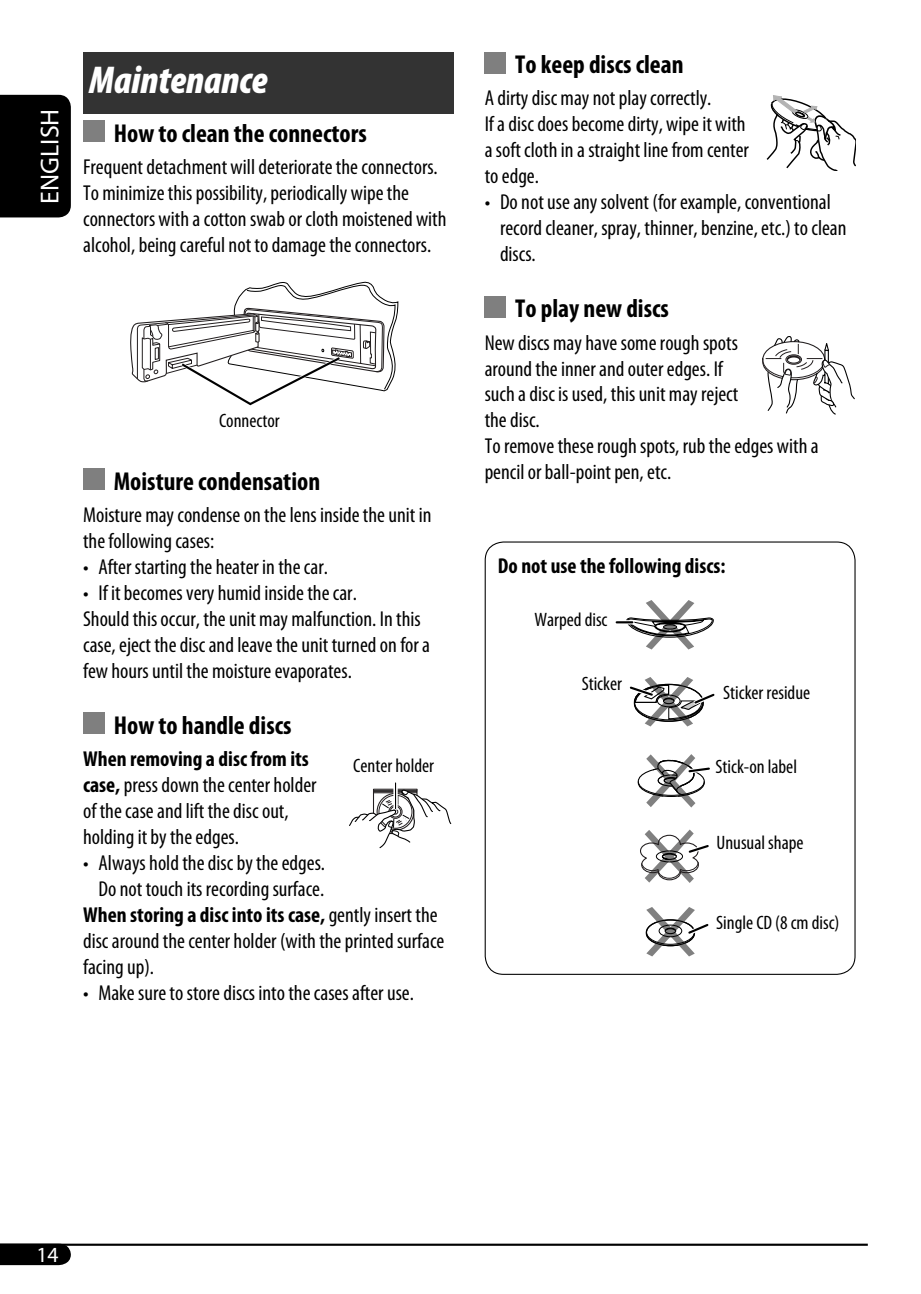
<style>
.page{position:relative;width:921px;height:1294px;background:#fff}
.page>*{position:absolute;margin:0;border:0;box-sizing:border-box;transform-origin:0 0}
.t1{font:italic 900 condensed 39px "Myriad Pro";color:#fff}
.t2{font:700 condensed 26px "Myriad Pro";color:#000}
.t3{font:26px "Myriad Pro";color:#fff}
.t4{font:condensed 21.5px/26px "Myriad Pro";color:#000}
.t5{font:700 condensed 21.5px "Myriad Pro";color:#000}
.t6{font:21.5px "Myriad Pro";color:#fff}
.t7{font:condensed 19.5px "Myriad Pro";color:#000}
.s1{font-weight:700}
.s2{font-weight:400}
</style>
<div class="page">
<svg style="left:0;top:1245px;width:71px;height:20px"></svg>
<hr style="left:0;top:1243px;width:868px;height:2px;background:#000">
<div style="left:0;top:95px;width:71px;height:122px;background:#000"></div>
<div style="left:83px;top:52px;width:371px;height:61px;background:#333"></div>
<div style="left:83px;top:121px;width:22px;height:21px;background:#7f7f7f"></div>
<div style="left:83px;top:468px;width:22px;height:22px;background:#7f7f7f"></div>
<div style="left:83px;top:712px;width:22px;height:22px;background:#7f7f7f"></div>
<svg style="left:349px;top:782px;width:102px;height:66px"></svg>
<div style="left:485px;top:52px;width:21px;height:21px;background:#7f7f7f"></div>
<div style="left:485px;top:296px;width:21px;height:21px;background:#7f7f7f"></div>
<svg style="left:766px;top:95px;width:90px;height:75px"></svg>
<svg style="left:762px;top:336px;width:93px;height:79px"></svg>
<svg style="left:617px;top:600px;width:97px;height:49px"></svg>
<svg style="left:630px;top:677px;width:85px;height:49px"></svg>
<svg style="left:638px;top:754px;width:72px;height:53px"></svg>
<svg style="left:130px;top:282px;width:269px;height:124px"></svg>
<svg style="left:640px;top:829px;width:69px;height:54px"></svg>
<svg style="left:646px;top:907px;width:62px;height:49px"></svg>
<p class="t3" style="left:40px;top:203px;width:96px;rotate:-90deg">ENGLISH</p>
<h1 class="t1" style="left:89px;top:66px;width:180px">Maintenance</h1>
<p class="t2" style="left:114px;top:124px;width:254px">How to clean the connectors</p>
<p class="t4" style="left:83px;top:156px;width:365px">Frequent detachment will deteriorate the connectors.<br>To minimize this possibility, periodically wipe the connectors with a cotton swab or cloth moistened with alcohol, being careful not to damage the connectors.</p>
<p class="t7" style="left:219px;top:414px;width:62px">Connector</p>
<p class="t2" style="left:114px;top:472px;width:208px">Moisture condensation</p>
<p class="t4" style="left:83px;top:504px;width:350px">Moisture may condense on the lens inside the unit in the following cases:</p>
<p class="t4" style="left:83px;top:556px;width:246px">• After starting the heater in the car.</p>
<p class="t4" style="left:83px;top:581px;width:349px">• If it becomes very humid inside the car.<br>Should this occur, the unit may malfunction. In this case, eject the disc and leave the unit turned on for a few hours until the moisture evaporates.</p>
<p class="t2" style="left:114px;top:716px;width:179px">How to handle discs</p>
<p class="t4" style="left:83px;top:748px;width:235px"><span class="s1">When removing a disc from its case,</span> press down the center holder of the case and lift the disc out, holding it by the edges.</p>
<p class="t4" style="left:83px;top:851px;width:244px">• Always hold the disc by the edges.</p>
<p class="t4" style="left:98px;top:877px;width:227px">Do not touch its recording surface.</p>
<p class="t5" style="left:83px;top:907px;width:356px">When storing a disc into its case, <span class="s2">gently insert the</span></p>
<p class="t4" style="left:83px;top:929px;width:363px">disc around the center holder (with the printed surface</p>
<p class="t4" style="left:83px;top:955px;width:72px">facing up).</p>
<p class="t4" style="left:83px;top:981px;width:332px">• Make sure to store discs into the cases after use.</p>
<p class="t7" style="left:353px;top:758px;width:82px">Center holder</p>
<p class="t2" style="left:515px;top:55px;width:170px">To keep discs clean</p>
<p class="t4" style="left:485px;top:87px;width:266px">A dirty disc may not play correctly.<br>If a disc does become dirty, wipe it with a soft cloth in a straight line from center to edge.</p>
<p class="t4" style="left:500px;top:191px;width:348px;text-indent:-15px">• Do not use any solvent (for example, conventional record cleaner, spray, thinner, benzine, etc.) to clean discs.</p>
<p class="t2" style="left:515px;top:299px;width:155px">To play new discs</p>
<p class="t4" style="left:485px;top:331px;width:336px">New discs may have some rough spots<br>around the inner and outer edges. If<br>such a disc is used, this unit may reject<br>the disc.<br>To remove these rough spots, rub the edges with a pencil or ball-point pen, etc.</p>
<p class="t5" style="left:498px;top:558px;width:229px">Do not use the following discs:</p>
<p class="t7" style="left:534px;top:613px;width:75px">Warped disc</p>
<p class="t7" style="left:582px;top:677px;width:42px">Sticker</p>
<p class="t7" style="left:723px;top:685px;width:88px">Sticker residue</p>
<p class="t7" style="left:716px;top:759px;width:83px">Stick-on label</p>
<p class="t7" style="left:716px;top:835px;width:89px">Unusual shape</p>
<p class="t7" style="left:716px;top:915px;width:125px">Single CD (8 cm disc)</p>
<p class="t6" style="left:36px;top:1246px;width:24px">14</p>
</div>
